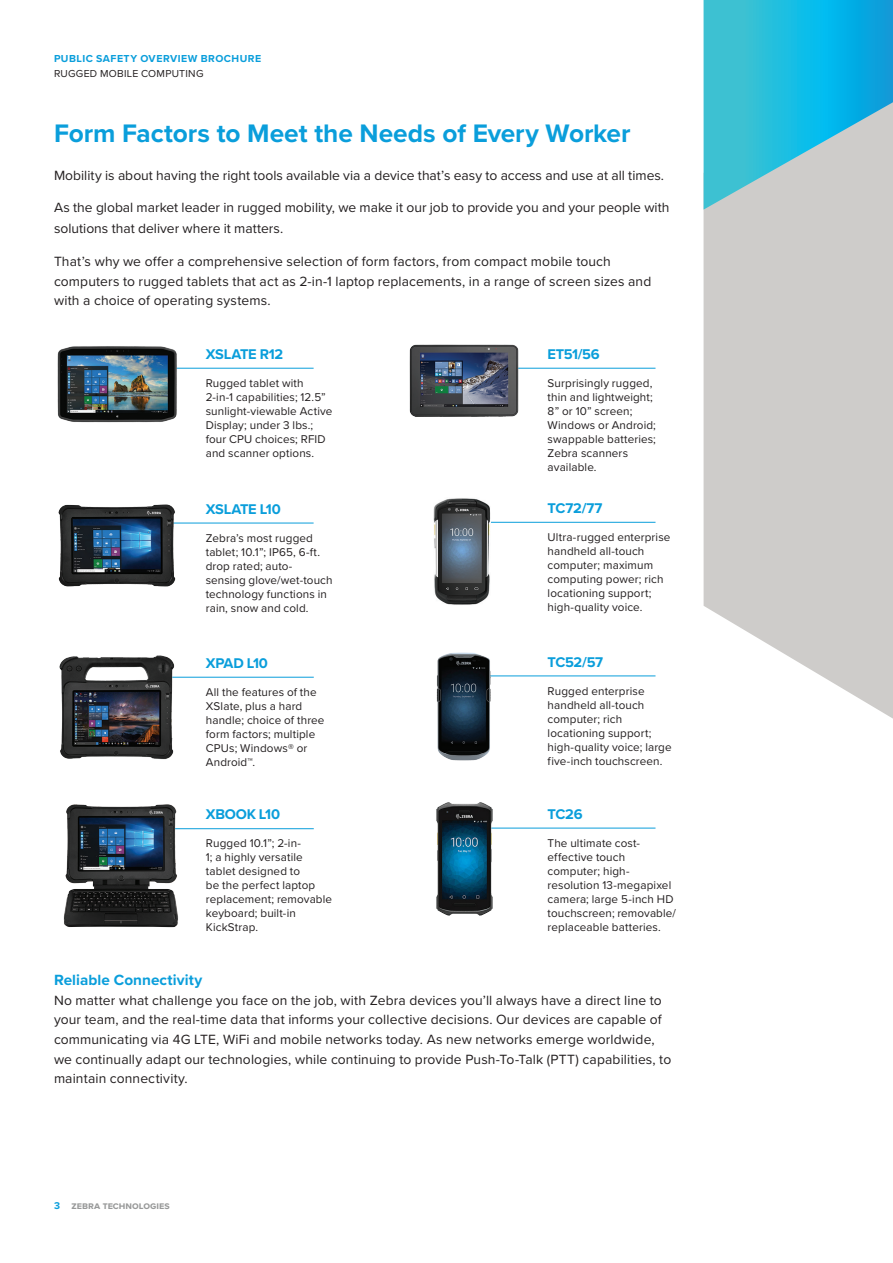
<style>
.page{position:relative;width:893px;height:1263px;background:#fff}
.page>*{position:absolute;margin:0;border:0;box-sizing:border-box;transform-origin:0 0}
.Heading{font:700 26.25px "Proxima Nova";letter-spacing:-.005em;color:#0a9edb}
.Subhead-2{font:700 15.3px "Proxima Nova";letter-spacing:.005em;color:#0a9edb}
.Body{font:700 14.55px "Proxima Nova";letter-spacing:-.02em;color:#0a9edb}
.Body-2{font:13.8px/19.6px "Proxima Nova";letter-spacing:.01em;color:#231f20}
.Subhead-1{font:13.8px/21.1px "Proxima Nova";color:#231f20}
.Body-3{font:11.7px/14px "Proxima Nova";letter-spacing:.01em;color:#231f20}
.t1{font:700 10.5px "Proxima Nova";letter-spacing:.045em;color:#0a9edb}
.t2{font:10.5px "Proxima Nova";letter-spacing:.025em;color:#231f20}
.t3{font:700 10.2px "Proxima Nova";color:#989999}
.s1{color:#0a9edb}
</style>
<div class="page">
<svg style="left:703px;top:210px;width:190px;height:509px;background:#d3d1d0"></svg>
<svg style="left:703px;top:0;width:190px;height:210px;background:#4cbed8"></svg>
<hr style="left:477px;top:522px;width:178px;height:1px;background:#0a9edb">
<hr style="left:167px;top:368px;width:147px;height:1px;background:#0a9edb">
<hr style="left:508px;top:368px;width:147px;height:1px;background:#0a9edb">
<hr style="left:167px;top:523px;width:147px;height:1px;background:#0a9edb">
<img style="left:57px;top:346px;width:123px;height:77px">
<img style="left:58px;top:504px;width:120px;height:83px">
<hr style="left:167px;top:677px;width:147px;height:1px;background:#0a9edb">
<img style="left:59px;top:655px;width:119px;height:105px">
<hr style="left:167px;top:828px;width:147px;height:1px;background:#0a9edb">
<img style="left:63px;top:804px;width:118px;height:124px">
<img style="left:409px;top:344px;width:115px;height:73px">
<img style="left:434px;top:498px;width:57px;height:107px">
<hr style="left:479px;top:675px;width:176px;height:1px;background:#0a9edb">
<img style="left:436px;top:652px;width:62px;height:109px">
<hr style="left:479px;top:828px;width:176px;height:1px;background:#0a9edb">
<img style="left:436px;top:802px;width:57px;height:114px">
<p class="t1" style="left:54px;top:51px;width:209px">PUBLIC SAFETY OVERVIEW BROCHURE</p>
<p class="t2" style="left:54px;top:65px;width:151px">RUGGED MOBILE COMPUTING</p>
<p class="Heading" style="left:54px;top:114px;width:578px">Form Factors to Meet the Needs of Every Worker</p>
<p class="Subhead-1" style="left:54px;top:164px;width:612px">Mobility is about having the right tools available via a device that’s easy to access and use at all times.</p>
<p class="Subhead-1" style="left:54px;top:196px;width:617px">As the global market leader in rugged mobility, we make it our job to provide you and your people with solutions that deliver where it matters.</p>
<p class="Body-2" style="left:54px;top:251px;width:599px">That’s why we offer a comprehensive selection of form factors, from compact mobile touch computers to rugged tablets that act as 2-in-1 laptop replacements, in a range of screen sizes and with a choice of operating systems.</p>
<p class="Body" style="left:206px;top:343px;width:79px">XSLATE R12</p>
<p class="Body-3" style="left:206px;top:375px;width:128px">Rugged tablet with<br>2-in-1 capabilities; 12.5” sunlight-viewable Active<br>Display; under 3 lbs.; four CPU choices; RFID and scanner options.</p>
<p class="Body" style="left:206px;top:498px;width:77px">XSLATE L10</p>
<p class="Body-3" style="left:206px;top:530px;width:128px">Zebra’s most rugged tablet; 10.1”; IP65, 6-ft. drop rated; auto&shy;sensing glove/wet-touch technology functions in rain, snow and cold.</p>
<p class="Body" style="left:206px;top:652px;width:64px">XPAD L10</p>
<p class="Body-3" style="left:206px;top:684px;width:120px">All the features of the<br>XSlate, plus a hard handle; choice of three form factors; multiple<br>CPUs; Windows® or<br>Android™.</p>
<p class="Body" style="left:206px;top:804px;width:76px">XBOOK L10</p>
<p class="Body-3" style="left:206px;top:836px;width:128px">Rugged 10.1”; 2-in-<br>1; a highly versatile tablet designed to<br>be the perfect laptop replacement; removable keyboard; built-in<br>KickStrap.</p>
<p class="Body" style="left:548px;top:343px;width:54px">ET51/56</p>
<p class="Body-3" style="left:548px;top:375px;width:110px">Surprisingly rugged, thin and lightweight;<br>8” or 10” screen;<br>Windows or Android; swappable batteries;<br>Zebra scanners available.</p>
<p class="Body" style="left:548px;top:497px;width:56px">TC72/77</p>
<p class="Body-3" style="left:548px;top:529px;width:124px">Ultra-rugged enterprise handheld all-touch computer; maximum computing power; rich locationing support; high-quality voice.</p>
<p class="Body" style="left:548px;top:651px;width:57px">TC52/57</p>
<p class="Body-3" style="left:548px;top:683px;width:126px">Rugged enterprise handheld all-touch computer; rich locationing support; high-quality voice; large five-inch touchscreen.</p>
<p class="Body" style="left:548px;top:803px;width:36px">TC26</p>
<p class="Body-3" style="left:548px;top:835px;width:130px">The ultimate cost&shy;effective touch computer; high&shy;resolution 13-megapixel camera; large 5-inch HD touchscreen; removable/ replaceable batteries.</p>
<p class="Subhead-2" style="left:54px;top:968px;width:150px">Reliable Connectivity</p>
<p class="Body-2" style="left:54px;top:989px;width:619px">No matter what challenge you face on the job, with Zebra devices you’ll always have a direct line to your team, and the real-time data that informs your collective decisions. Our devices are capable of communicating via 4G LTE, WiFi and mobile networks today. As new networks emerge worldwide, we continually adapt our technologies, while continuing to provide Push-To-Talk (PTT) capabilities, to maintain connectivity.</p>
<p class="t3" style="left:54px;top:1198px;width:117px"><span class="s1">3</span> zebra technologies</p>
</div>
